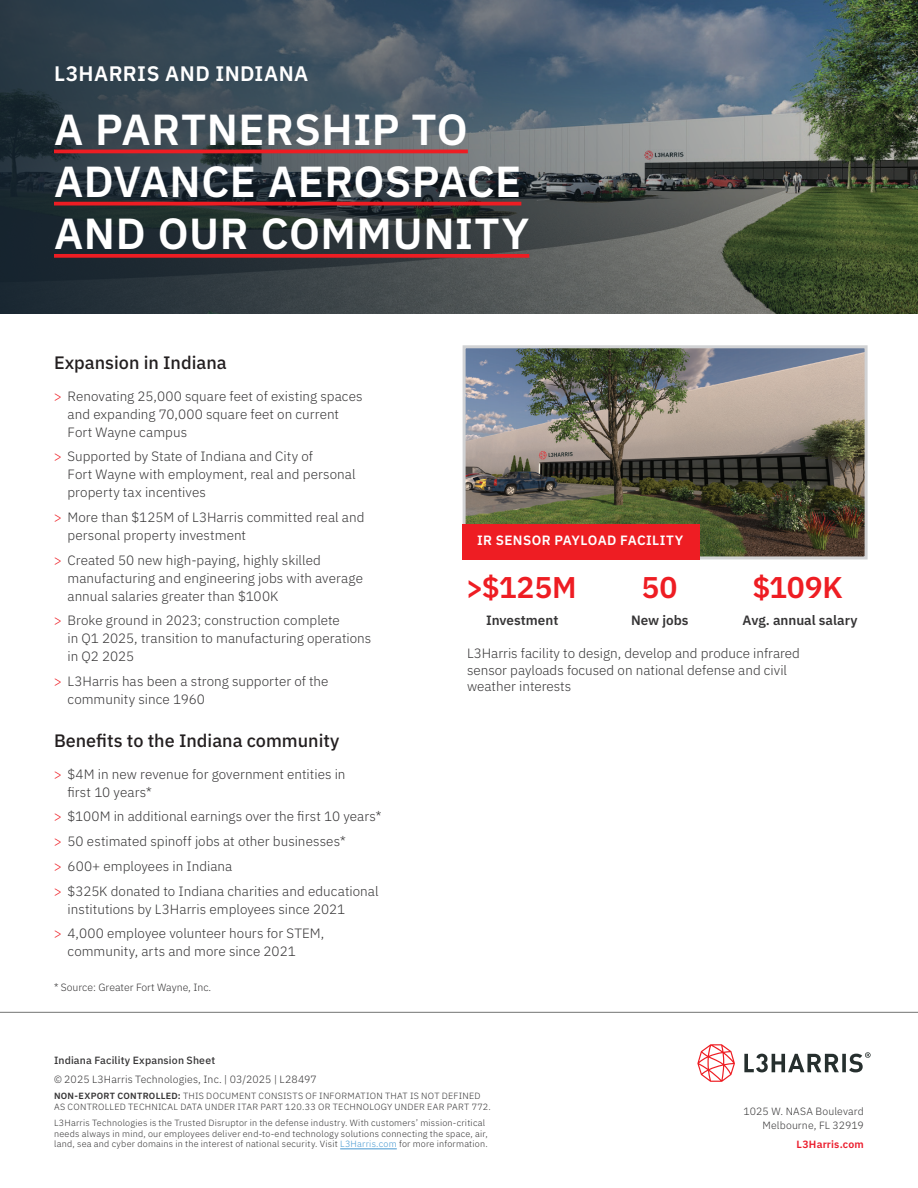
<style>
.page{position:relative;width:918px;height:1188px;background:#fff}
.page>*{position:absolute;margin:0;border:0;box-sizing:border-box;transform-origin:0 0}
.t1{font:600 43.5px/52.2px "IBM Plex Sans";letter-spacing:.01em;color:#fff}
.t2{font:600 30px "IBM Plex Sans";letter-spacing:-.01em;color:#ee1d23}
.t3{font:600 21px "IBM Plex Sans";letter-spacing:.02em;color:#fff}
.t4{font:500 18px "IBM Plex Sans";color:#231f20}
.t5{font:300 13.5px/18px "IBM Plex Sans";color:#363536}
.t6{font:600 13.5px "IBM Plex Sans";color:#363536}
.t7{font:600 13.5px "IBM Plex Sans";letter-spacing:.03em;color:#fff}
.t8{font:300 10.5px/13.5px "IBM Plex Sans";letter-spacing:.01em;color:#363536;text-align:right}
.t9{font:500 10.5px "IBM Plex Sans";letter-spacing:.015em;color:#363536}
.t10{font:600 10.5px "IBM Plex Sans";letter-spacing:.015em;color:#eb1c2c}
.t11{font:300 9px/10.8px "IBM Plex Sans";letter-spacing:.025em;color:#363536}
.s1{color:#ee1d23}
.s2{font-weight:600}
.s3{color:#4497d0}
</style>
<div class="page">
<svg style="left:0;top:0;width:918px;height:313px;background:#455154"></svg>
<img style="left:467px;top:349px;width:397px;height:206px">
<div style="left:463px;top:345px;width:405px;height:214px;border:3px solid #d1d2d4"></div>
<div style="left:463px;top:524px;width:237px;height:35px;background:#ee1d23"></div>
<hr style="left:54px;top:150px;width:414px;height:3px;background:#ee1d23">
<svg style="left:54px;top:202px;width:467px;height:4px;background:#d51f24"></svg>
<svg style="left:54px;top:254px;width:475px;height:4px;background:#e01e24"></svg>
<hr style="left:340px;top:1149px;width:57px;height:1px;background:#4497d0">
<hr style="left:0;top:1012px;width:918px;height:1px;background:#737473">
<svg style="left:697px;top:1044px;width:38px;height:38px"></svg>
<svg style="left:744px;top:1052px;width:127px;height:20px"></svg>
<h3 class="t3" style="left:54px;top:57px;width:256px">L3HARRIS AND INDIANA</h3>
<h1 class="t1" style="left:54px;top:100px;width:477px">A PARTNERSHIP TO<br>ADVANCE AEROSPACE<br>AND OUR COMMUNITY</h1>
<h3 class="t4" style="left:54px;top:349px;width:174px">Expansion in Indiana</h3>
<p class="t5" style="left:67px;top:386px;width:297px;text-indent:-14px"><span class="s1">&gt;</span> Renovating 25,000 square feet of existing spaces and expanding 70,000 square feet on current<br>Fort Wayne campus</p>
<p class="t5" style="left:67px;top:446px;width:290px;text-indent:-14px"><span class="s1">&gt;</span> Supported by State of Indiana and City of<br>Fort Wayne with employment, real and personal property tax incentives</p>
<p class="t5" style="left:67px;top:507px;width:299px;text-indent:-14px"><span class="s1">&gt;</span> More than $125M of L3Harris committed real and personal property investment</p>
<p class="t5" style="left:67px;top:550px;width:297px;text-indent:-14px"><span class="s1">&gt;</span> Created 50 new high-paying, highly skilled manufacturing and engineering jobs with average annual salaries greater than $100K</p>
<p class="t5" style="left:67px;top:611px;width:305px;text-indent:-14px"><span class="s1">&gt;</span> Broke ground in 2023; construction complete<br>in Q1 2025, transition to manufacturing operations in Q2 2025</p>
<p class="t5" style="left:67px;top:671px;width:263px;text-indent:-14px"><span class="s1">&gt;</span> L3Harris has been a strong supporter of the community since 1960</p>
<h3 class="t4" style="left:54px;top:727px;width:287px">Benefits to the Indiana community</h3>
<p class="t5" style="left:67px;top:764px;width:280px;text-indent:-14px"><span class="s1">&gt;</span> $4M in new revenue for government entities in first 10 years*</p>
<p class="t5" style="left:54px;top:803px;width:329px;line-height:24.8px"><span class="s1">&gt;</span> $100M in additional earnings over the first 10 years* <span class="s1">&gt;</span> 50 estimated spinoff jobs at other businesses*<br><span class="s1">&gt;</span> 600+ employees in Indiana<br><span class="s1">&gt;</span> $325K donated to Indiana charities and educational</p>
<p class="t5" style="left:54px;top:895px;width:293px;line-height:24.8px;text-indent:14px">institutions by L3Harris employees since 2021 <span class="s1">&gt;</span> 4,000 employee volunteer hours for STEM,</p>
<p class="t5" style="left:67px;top:941px;width:230px">community, arts and more since 2021</p>
<p class="t8" style="left:54px;top:980px;width:159px">* Source: Greater Fort Wayne, Inc.</p>
<p class="t7" style="left:477px;top:530px;width:208px">IR SENSOR PAYLOAD FACILITY</p>
<h2 class="t2" style="left:466px;top:564px;width:112px">&gt;$125M</h2>
<h2 class="t2" style="left:641px;top:564px;width:37px">50</h2>
<h2 class="t2" style="left:752px;top:564px;width:92px">$109K</h2>
<p class="t6" style="left:486px;top:609px;width:74px">Investment</p>
<p class="t6" style="left:631px;top:609px;width:59px">New jobs</p>
<p class="t6" style="left:743px;top:609px;width:117px">Avg. annual salary</p>
<p class="t5" style="left:467px;top:644px;width:334px;line-height:16.2px">L3Harris facility to design, develop and produce infrared sensor payloads focused on national defense and civil weather interests</p>
<p class="t9" style="left:54px;top:1052px;width:163px">Indiana Facility Expansion Sheet</p>
<p class="t8" style="left:54px;top:1072px;width:264px">© 2025 L3Harris Technologies, Inc. | 03/2025 | L28497</p>
<p class="t11" style="left:54px;top:1090px;width:438px"><span class="s2">NON-EXPORT CONTROLLED:</span> THIS DOCUMENT CONSISTS OF INFORMATION THAT IS NOT DEFINED<br>AS CONTROLLED TECHNICAL DATA UNDER ITAR PART 120.33 OR TECHNOLOGY UNDER EAR PART 772.</p>
<p class="t11" style="left:54px;top:1117px;width:435px">L3Harris Technologies is the Trusted Disruptor in the defense industry. With customers’ mission-critical needs always in mind, our employees deliver end-to-end technology solutions connecting the space, air, land, sea and cyber domains in the interest of national security. Visit <span class="s3">L3Harris.com</span> for more information.</p>
<p class="t8" style="left:744px;top:1104px;width:122px">1025 W. NASA Boulevard<br>Melbourne, FL 32919</p>
<p class="t10" style="left:797px;top:1136px;width:69px">L3Harris.com</p>
</div>
